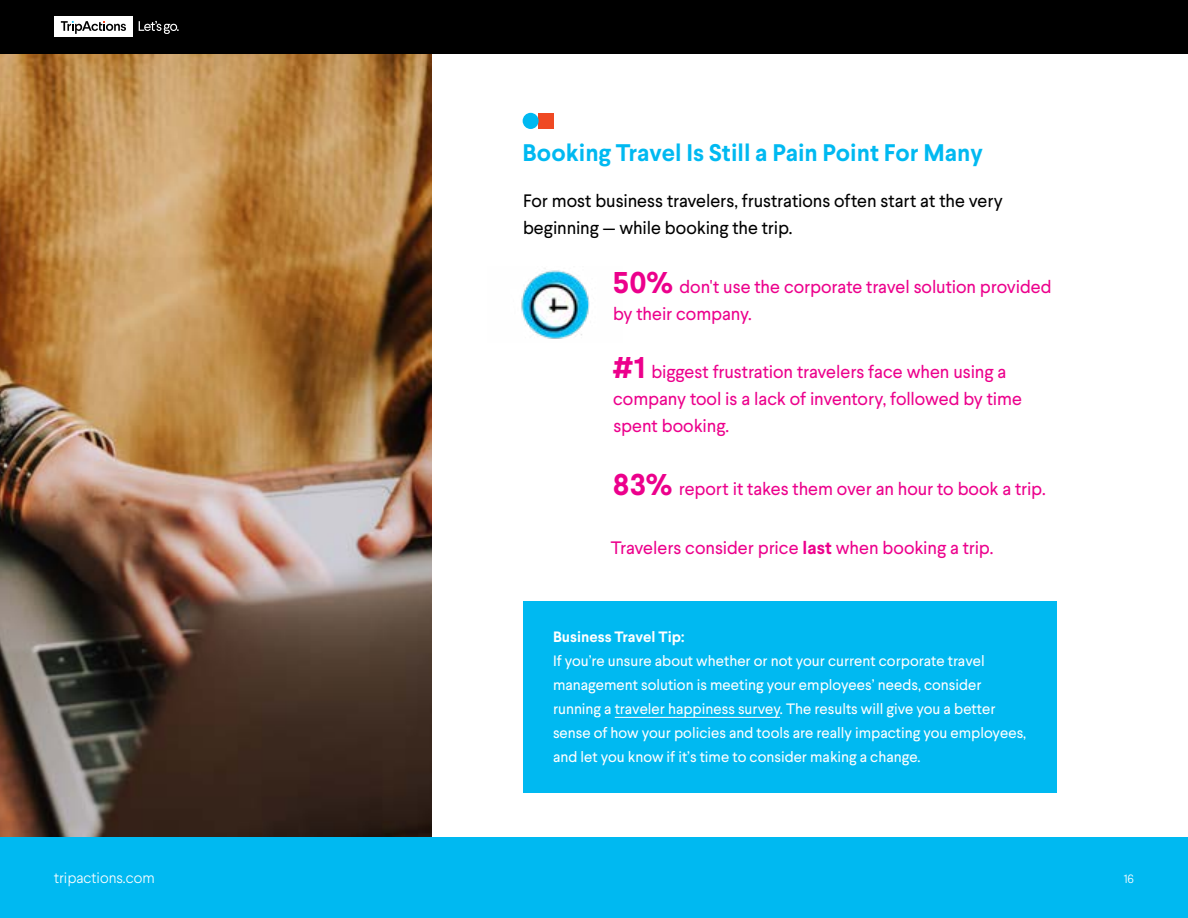
<style>
.page{position:relative;width:1188px;height:918px;background:#fff}
.page>*{position:absolute;margin:0;border:0;box-sizing:border-box;transform-origin:0 0}
.t1{font:700 24px "Larsseit";color:#00b9f1}
.t2{font:18px/27px "Larsseit";letter-spacing:-.005em;color:#ec008c}
.t3{font:18px/27px "Larsseit";letter-spacing:-.005em;color:#000}
.t4{font:15px/24px "Larsseit";color:#fff}
.t5{font:700 15px "Larsseit";color:#fff}
.t6{font:300 15px "Larsseit";color:#fff}
.t7{font:300 12px "Larsseit";color:#fff}
.s1{font-weight:700;font-size:30px}
.s2{font-weight:700}
</style>
<div class="page">
<div style="left:0;top:837px;width:1188px;height:81px;background:#00b9f1"></div>
<img style="left:0;top:54px;width:431px;height:783px">
<div style="left:523px;top:601px;width:533px;height:192px;background:#00b9f1"></div>
<hr style="left:615px;top:717px;width:165px;height:1px;background:#fff">
<img style="left:521px;top:270px;width:69px;height:69px">
<div style="left:0;top:0;width:1188px;height:54px;background:#000"></div>
<div style="left:54px;top:16px;width:79px;height:22px;background:#fff"></div>
<svg style="left:139px;top:21px;width:40px;height:13px"></svg>
<svg style="left:61px;top:21px;width:65px;height:13px"></svg>
<div style="left:539px;top:113px;width:15px;height:16px;background:#ef4923"></div>
<div style="left:523px;top:113px;width:16px;height:16px;background:#00b9f1;border-radius:50%"></div>
<h1 class="t1" style="left:523px;top:137px;width:462px">Booking Travel Is Still a Pain Point For Many</h1>
<p class="t3" style="left:523px;top:187px;width:481px">For most business travelers, frustrations often start at the very beginning — while booking the trip.</p>
<p class="t2" style="left:613px;top:273px;width:440px"><span class="s1">50%</span> don't use the corporate travel solution provided by their company.</p>
<p class="t2" style="left:613px;top:358px;width:411px"><span class="s1">#1</span> biggest frustration travelers face when using a company tool is a lack of inventory, followed by time spent booking.</p>
<p class="t2" style="left:613px;top:475px;width:434px"><span class="s1">83%</span> report it takes them over an hour to book a trip.</p>
<p class="t2" style="left:611px;top:534px;width:384px">Travelers consider price <span class="s2">last</span> when booking a trip.</p>
<p class="t5" style="left:553px;top:627px;width:133px">Business Travel Tip:</p>
<p class="t4" style="left:553px;top:649px;width:475px">If you’re unsure about whether or not your current corporate travel management solution is meeting your employees’ needs, consider running a traveler happiness survey. The results will give you a better sense of how your policies and tools are really impacting you employees, and let you know if it’s time to consider making a change.</p>
<p class="t6" style="left:54px;top:869px;width:102px">tripactions.com</p>
<p class="t7" style="left:1124px;top:871px;width:12px">16</p>
</div>
